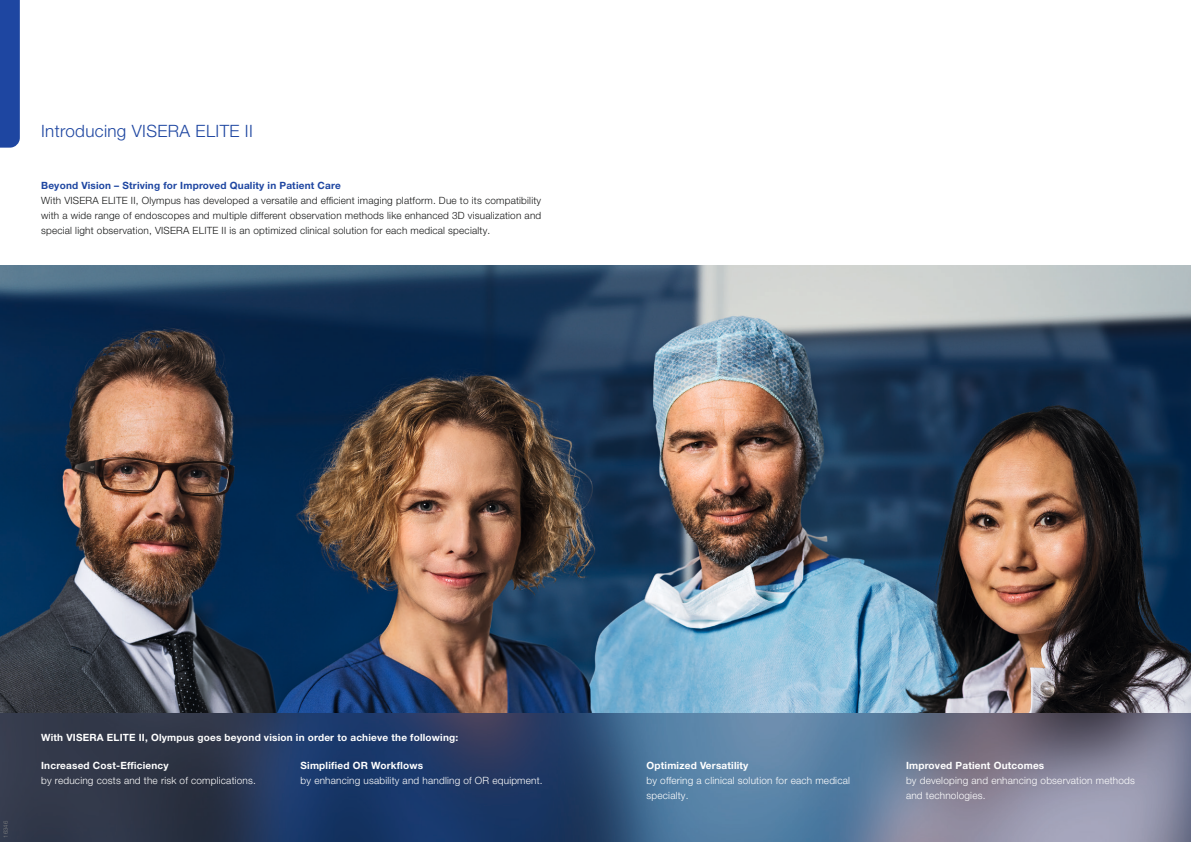
<style>
.page{position:relative;width:1191px;height:842px;background:#fff}
.page>*{position:absolute;margin:0;border:0;box-sizing:border-box;transform-origin:0 0}
.t1{font:300 17px "Helvetica Neue LT Pro";letter-spacing:.02em;color:#1e46a1}
.t2{font:300 10px/15px "Helvetica Neue LT Pro";letter-spacing:.02em;color:#151616;text-align:justify}
.t3{font:300 10px/15px "Helvetica Neue LT Pro";letter-spacing:.02em;color:#fff}
.t4{font:700 10px "Helvetica Neue LT Pro";letter-spacing:.02em;color:#fff}
.t5{font:700 10px "Helvetica Neue LT Pro";letter-spacing:.02em;color:#1e46a1}
.t6{font:300 6px "Helvetica Neue LT Pro";color:#818281}
</style>
<div class="page">
<div style="left:0;top:0;width:20px;height:148px;background:#1e46a1"></div>
<img style="left:0;top:265px;width:1191px;height:577px">
<h1 class="t1" style="left:41px;top:121px;width:213px">Introducing VISERA ELITE II</h1>
<p class="t5" style="left:41px;top:179px;width:301px">Beyond Vision – Striving for Improved Quality in Patient Care</p>
<p class="t2" style="left:41px;top:192px;width:502px">With VISERA ELITE II, Olympus has developed a versatile and efficient imaging platform. Due to its compatibility with a wide range of endoscopes and multiple different observation methods like enhanced 3D visualization and special light observation, VISERA ELITE II is an optimized clinical solution for each medical specialty.</p>
<p class="t6" style="left:2px;top:838px;width:18px;rotate:-90deg">16346</p>
<p class="t4" style="left:41px;top:732px;width:419px">With VISERA ELITE II, Olympus goes beyond vision in order to achieve the following:</p>
<p class="t4" style="left:300px;top:760px;width:124px">Simplified OR Workflows</p>
<p class="t3" style="left:300px;top:773px;width:244px">by enhancing usability and handling of OR equipment.</p>
<p class="t4" style="left:41px;top:760px;width:129px">Increased Cost-Efficiency</p>
<p class="t3" style="left:41px;top:773px;width:216px">by reducing costs and the risk of complications.</p>
<p class="t4" style="left:646px;top:760px;width:103px">Optimized Versatility</p>
<p class="t3" style="left:646px;top:773px;width:205px">by offering a clinical solution for each medical specialty.</p>
<p class="t4" style="left:906px;top:760px;width:140px">Improved Patient Outcomes</p>
<p class="t3" style="left:906px;top:773px;width:230px">by developing and enhancing observation methods and technologies.</p>
</div>
